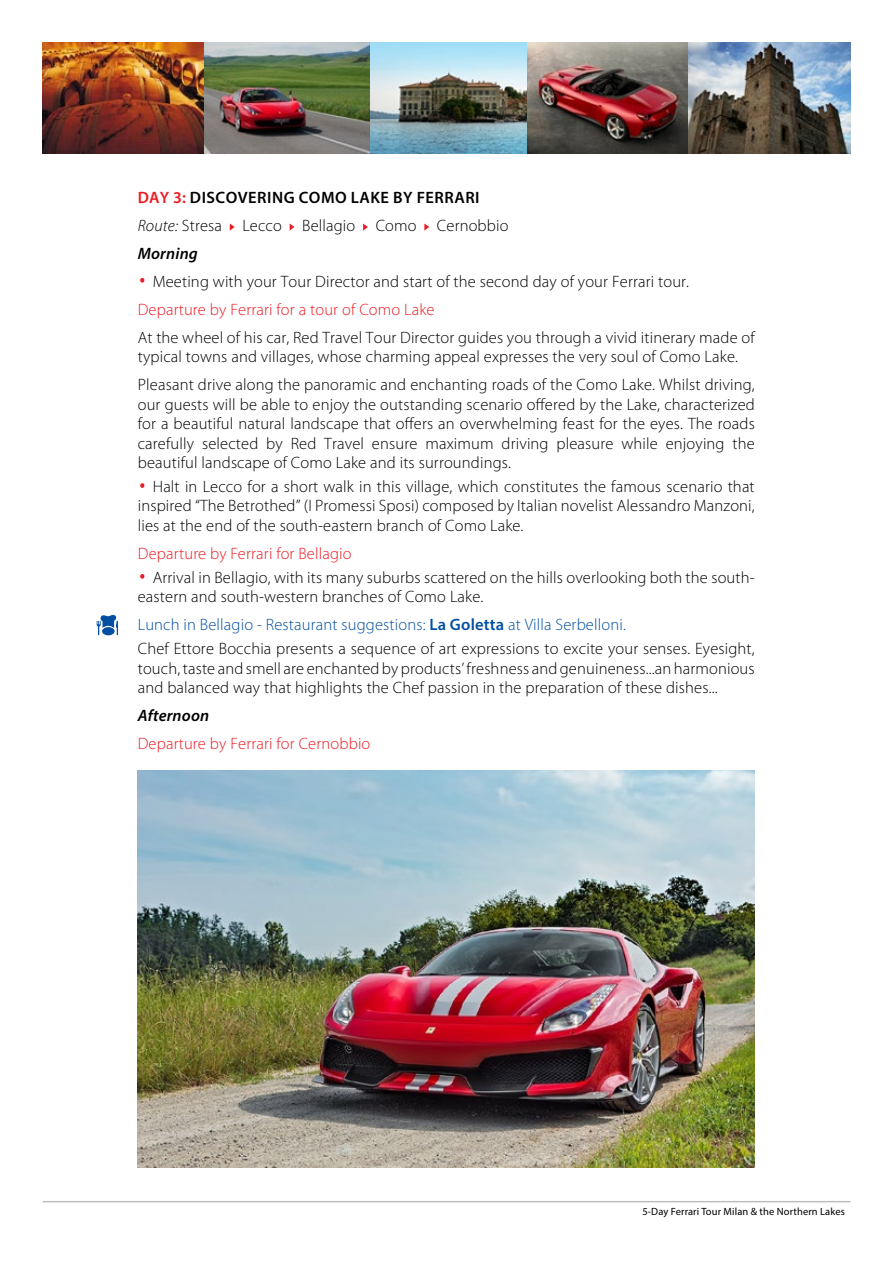
<style>
.page{position:relative;width:893px;height:1263px;background:#fff}
.page>*{position:absolute;margin:0;border:0;box-sizing:border-box;transform-origin:0 0}
.t1{font:300 52.5px "Myriad Pro";color:#ed1b23}
.t2{font:300 16.5px/19.5px "Myriad Pro";letter-spacing:.01em;color:#000}
.t3{font:300 16.5px "Myriad Pro";letter-spacing:.01em;color:#ed1b23}
.t4{font:italic 600 16.5px "Myriad Pro";letter-spacing:.01em;color:#000}
.t5{font:10.5px "Myriad Pro";letter-spacing:.01em;color:#000}
.s1{font-weight:600;color:#ed1b23}
.s2{font-weight:600}
.s3{font-style:italic}
.s4{font-weight:600;font-style:italic}
.s5{color:#004fa3}
.s6{font-weight:600;color:#004fa3}
</style>
<div class="page">
<hr style="left:43px;top:1201px;width:807px;height:1px;background:#bcbec0">
<svg style="left:230px;top:224px;width:5px;height:7px"></svg>
<svg style="left:290px;top:224px;width:4px;height:7px"></svg>
<svg style="left:363px;top:224px;width:5px;height:7px"></svg>
<svg style="left:424px;top:224px;width:5px;height:7px"></svg>
<img style="left:138px;top:770px;width:617px;height:397px">
<svg style="left:97px;top:615px;width:21px;height:20px"></svg>
<img style="left:43px;top:43px;width:161px;height:110px">
<img style="left:370px;top:43px;width:157px;height:110px">
<img style="left:204px;top:43px;width:166px;height:110px">
<img style="left:687px;top:43px;width:163px;height:110px">
<img style="left:527px;top:43px;width:160px;height:110px">
<p class="t2" style="left:138px;top:183px;width:372px;line-height:28px"><span class="s1">DAY 3:</span> <span class="s2">DISCOVERING COMO LAKE BY FERRARI<br></span><span class="s3">Route:</span> Stresa Lecco Bellagio Como Cernobbio<br><span class="s4">Morning</span></p>
<h1 class="t1" style="left:138px;top:248px;width:11px">·</h1>
<p class="t2" style="left:153px;top:272px;width:538px">Meeting with your Tour Director and start of the second day of your Ferrari tour.</p>
<p class="t3" style="left:138px;top:300px;width:298px">Departure by Ferrari for a tour of Como Lake</p>
<p class="t2" style="left:138px;top:328px;width:618px">At the wheel of his car, Red Travel Tour Director guides you through a vivid itinerary made of typical towns and villages, whose charming appeal expresses the very soul of Como Lake.</p>
<p class="t2" style="left:138px;top:375px;width:619px;text-align:justify">Pleasant drive along the panoramic and enchanting roads of the Como Lake. Whilst driving, our guests will be able to enjoy the outstanding scenario offered by the Lake, characterized for a beautiful natural landscape that offers an overwhelming feast for the eyes. The roads carefully selected by Red Travel ensure maximum driving pleasure while enjoying the beautiful landscape of Como Lake and its surroundings.</p>
<h1 class="t1" style="left:138px;top:453px;width:11px">·</h1>
<p class="t2" style="left:138px;top:477px;width:618px;text-align:justify;text-indent:15px">Halt in Lecco for a short walk in this village, which constitutes the famous scenario that inspired “The Betrothed” (I Promessi Sposi) composed by Italian novelist Alessandro Manzoni, lies at the end of the south-eastern branch of Como Lake.</p>
<p class="t3" style="left:138px;top:544px;width:215px">Departure by Ferrari for Bellagio</p>
<h1 class="t1" style="left:138px;top:544px;width:11px">·</h1>
<p class="t2" style="left:138px;top:568px;width:618px;text-indent:15px">Arrival in Bellagio, with its many suburbs scattered on the hills overlooking both the south&shy;eastern and south-western branches of Como Lake.</p>
<p class="t2" style="left:138px;top:613px;width:618px;line-height:23.7px"><span class="s5">Lunch in Bellagio - Restaurant suggestions:</span> <span class="s6">La Goletta</span> <span class="s5">at Villa Serbelloni.<br></span>Chef Ettore Bocchia presents a sequence of art expressions to excite your senses. Eyesight,</p>
<p class="t2" style="left:138px;top:658px;width:618px">touch, taste and smell are enchanted by products’ freshness and genuineness...an harmonious and balanced way that highlights the Chef passion in the preparation of these dishes...</p>
<p class="t4" style="left:138px;top:705px;width:73px">Afternoon</p>
<p class="t3" style="left:138px;top:734px;width:234px">Departure by Ferrari for Cernobbio</p>
<p class="t5" style="left:642px;top:1205px;width:204px">5-Day Ferrari Tour Milan &amp; the Northern Lakes</p>
</div>
